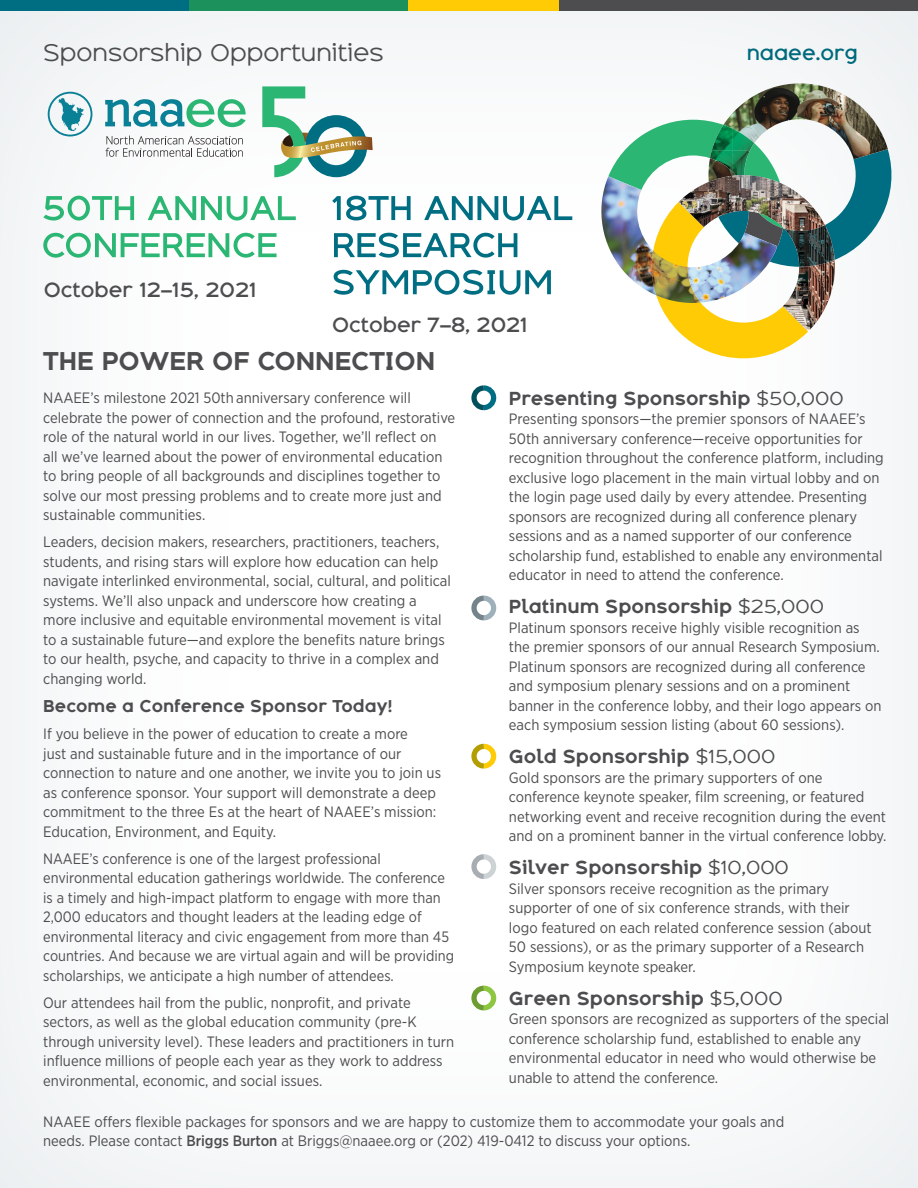
<style>
.page{position:relative;width:918px;height:1188px;background:#fff}
.page>*{position:absolute;margin:0;border:0;box-sizing:border-box;transform-origin:0 0}
.t1{font:700 22.5px "Adequate";color:#4d4d4f}
.t2{font:21px "Adequate";color:#4d4d4f}
.t3{font:500 18px "Adequate";color:#4d4d4f}
.t4{font:500 18px "Adequate";color:#006e82}
.t5{font:700 16.5px "Adequate";color:#4d4d4f}
.t6{font:15px/19.5px "Gotham Narrow";color:#4d4d4f}
.t7{font:700 15px "Adequate";color:#4d4d4f}
.s1{font-weight:400}
.s2{font-weight:500}
</style>
<div class="page">
<div style="left:407px;top:0;width:152px;height:11px;background:#ffcb05"></div>
<div style="left:0;top:0;width:189px;height:11px;background:#006e82"></div>
<div style="left:189px;top:0;width:219px;height:11px;background:#1d915c"></div>
<div style="left:559px;top:0;width:359px;height:11px;background:#4d4d4f"></div>
<svg style="left:48px;top:92px;width:44px;height:44px"></svg>
<svg style="left:105px;top:99px;width:141px;height:28px"></svg>
<svg style="left:105px;top:136px;width:138px;height:21px"></svg>
<svg style="left:262px;top:86px;width:111px;height:91px"></svg>
<img style="left:727px;top:87px;width:57px;height:33px">
<img style="left:601px;top:177px;width:7px;height:68px">
<img style="left:608px;top:120px;width:293px;height:247px">
<img style="left:652px;top:251px;width:38px;height:21px">
<img style="left:652px;top:272px;width:49px;height:31px">
<svg style="left:43px;top:196px;width:91px;height:25px"></svg>
<svg style="left:148px;top:196px;width:148px;height:25px"></svg>
<svg style="left:43px;top:233px;width:234px;height:25px"></svg>
<svg style="left:332px;top:196px;width:79px;height:25px"></svg>
<svg style="left:424px;top:196px;width:148px;height:25px"></svg>
<svg style="left:334px;top:233px;width:183px;height:25px"></svg>
<svg style="left:333px;top:270px;width:218px;height:25px"></svg>
<svg style="left:471px;top:385px;width:26px;height:26px"></svg>
<svg style="left:471px;top:595px;width:26px;height:26px"></svg>
<svg style="left:471px;top:743px;width:26px;height:26px"></svg>
<svg style="left:471px;top:854px;width:26px;height:25px"></svg>
<svg style="left:471px;top:985px;width:26px;height:26px"></svg>
<h2 class="t2" style="left:43px;top:38px;width:342px">Sponsorship Opportunities</h2>
<p class="t4" style="left:746px;top:41px;width:113px">naaee.org</p>
<p class="t3" style="left:44px;top:277px;width:214px">October 12–15, 2021</p>
<p class="t3" style="left:332px;top:312px;width:197px">October 7–8, 2021</p>
<h1 class="t1" style="left:43px;top:345px;width:394px">THE POWER OF CONNECTION</h1>
<p class="t6" style="left:43px;top:388px;width:414px">NAAEE’s milestone 2021 50th anniversary conference will celebrate the power of connection and the profound, restorative role of the natural world in our lives. Together, we’ll reflect on<br>all we’ve learned about the power of environmental education to bring people of all backgrounds and disciplines together to solve our most pressing problems and to create more just and sustainable communities.</p>
<p class="t6" style="left:43px;top:532px;width:409px">Leaders, decision makers, researchers, practitioners, teachers, students, and rising stars will explore how education can help navigate interlinked environmental, social, cultural, and political systems. We’ll also unpack and underscore how creating a more inclusive and equitable environmental movement is vital to a sustainable future—and explore the benefits nature brings to our health, psyche, and capacity to thrive in a complex and changing world.</p>
<p class="t7" style="left:43px;top:696px;width:351px">Become a Conference Sponsor Today!</p>
<p class="t6" style="left:43px;top:724px;width:399px">If you believe in the power of education to create a more<br>just and sustainable future and in the importance of our connection to nature and one another, we invite you to join us as conference sponsor. Your support will demonstrate a deep commitment to the three Es at the heart of NAAEE’s mission:<br>Education, Environment, and Equity.</p>
<p class="t6" style="left:43px;top:849px;width:413px">NAAEE’s conference is one of the largest professional environmental education gatherings worldwide. The conference is a timely and high-impact platform to engage with more than 2,000 educators and thought leaders at the leading edge of environmental literacy and civic engagement from more than 45 countries. And because we are virtual again and will be providing scholarships, we anticipate a high number of attendees.</p>
<p class="t6" style="left:43px;top:993px;width:413px">Our attendees hail from the public, nonprofit, and private sectors, as well as the global education community (pre-K through university level). These leaders and practitioners in turn influence millions of people each year as they work to address environmental, economic, and social issues.</p>
<p class="t5" style="left:509px;top:387px;width:336px">Presenting Sponsorship <span class="s1">$50,000</span></p>
<p class="t6" style="left:509px;top:409px;width:376px">Presenting sponsors—the premier sponsors of NAAEE’s 50th anniversary conference—receive opportunities for recognition throughout the conference platform, including exclusive logo placement in the main virtual lobby and on the login page used daily by every attendee. Presenting sponsors are recognized during all conference plenary sessions and as a named supporter of our conference scholarship fund, established to enable any environmental educator in need to attend the conference.</p>
<p class="t5" style="left:509px;top:595px;width:317px">Platinum Sponsorship <span class="s1">$25,000</span></p>
<p class="t6" style="left:509px;top:617px;width:374px">Platinum sponsors receive highly visible recognition as the premier sponsors of our annual Research Symposium.<br>Platinum sponsors are recognized during all conference and symposium plenary sessions and on a prominent banner in the conference lobby, and their logo appears on each symposium session listing (about 60 sessions).</p>
<p class="t5" style="left:509px;top:745px;width:268px">Gold Sponsorship <span class="s1">$15,000</span></p>
<p class="t6" style="left:509px;top:767px;width:379px">Gold sponsors are the primary supporters of one conference keynote speaker, film screening, or featured networking event and receive recognition during the event and on a prominent banner in the virtual conference lobby.</p>
<p class="t5" style="left:509px;top:856px;width:281px">Silver Sponsorship <span class="s1">$10,000</span></p>
<p class="t6" style="left:509px;top:878px;width:364px">Silver sponsors receive recognition as the primary supporter of one of six conference strands, with their logo featured on each related conference session (about 50 sessions), or as the primary supporter of a Research Symposium keynote speaker.</p>
<p class="t5" style="left:509px;top:987px;width:275px">Green Sponsorship <span class="s1">$5,000</span></p>
<p class="t6" style="left:509px;top:1009px;width:382px">Green sponsors are recognized as supporters of the special conference scholarship fund, established to enable any environmental educator in need who would otherwise be unable to attend the conference.</p>
<p class="t6" style="left:43px;top:1111px;width:743px">NAAEE offers flexible packages for sponsors and we are happy to customize them to accommodate your goals and needs. Please contact <span class="s2">Briggs Burton</span> at Briggs@naaee.org or (202) 419-0412 to discuss your options.</p>
</div>
